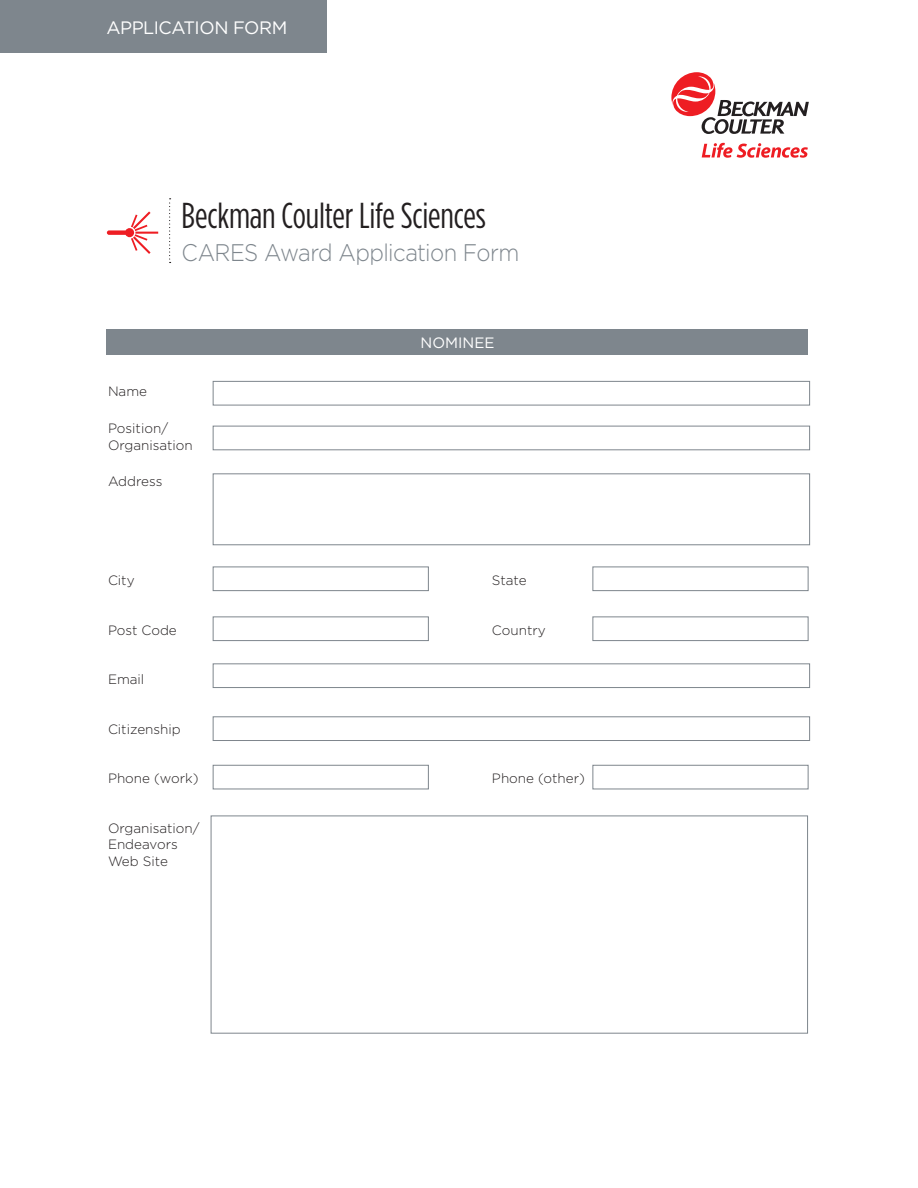
<style>
.page{position:relative;width:918px;height:1188px;background:#fff}
.page>*{position:absolute;margin:0;border:0;box-sizing:border-box;transform-origin:0 0}
.t1{font:36px "Gotham Condensed";letter-spacing:-.005em;color:#231f20}
.t2{font:300 24px "Gotham";letter-spacing:-.025em;color:#7e868d;scale:.92 1}
.t3{font:18px "Gotham";letter-spacing:-.025em;color:#fff}
.t4{font:15px "Gotham";color:#fff}
.t5{font:300 13.5px/16.5px "Gotham";color:#231f20}
</style>
<div class="page">
<svg style="left:671px;top:72px;width:138px;height:62px"></svg>
<svg style="left:702px;top:143px;width:106px;height:15px"></svg>
<svg style="left:169px;top:198px;width:2px;height:65px"></svg>
<svg style="left:107px;top:211px;width:51px;height:43px"></svg>
<div style="left:106px;top:330px;width:702px;height:25px;background:#7e868d"></div>
<div style="left:0;top:0;width:326px;height:52px;background:#7e868d"></div>
<div style="left:213px;top:381px;width:597px;height:24px;border:1px solid #7e868d"></div>
<div style="left:213px;top:426px;width:597px;height:24px;border:1px solid #7e868d"></div>
<div style="left:213px;top:473px;width:597px;height:72px;border:1px solid #7e868d"></div>
<div style="left:213px;top:567px;width:216px;height:24px;border:1px solid #7e868d"></div>
<div style="left:592px;top:567px;width:216px;height:24px;border:1px solid #7e868d"></div>
<div style="left:213px;top:616px;width:216px;height:25px;border:1px solid #7e868d"></div>
<div style="left:592px;top:616px;width:216px;height:25px;border:1px solid #7e868d"></div>
<div style="left:213px;top:663px;width:597px;height:25px;border:1px solid #7e868d"></div>
<div style="left:213px;top:716px;width:597px;height:25px;border:1px solid #7e868d"></div>
<div style="left:213px;top:765px;width:216px;height:24px;border:1px solid #7e868d"></div>
<div style="left:592px;top:765px;width:216px;height:24px;border:1px solid #7e868d"></div>
<div style="left:211px;top:816px;width:597px;height:218px;border:1px solid #7e868d"></div>
<h3 class="t3" style="left:106px;top:16px;width:182px">APPLICATION FORM</h3>
<h1 class="t1" style="left:182px;top:195px;width:306px">Beckman Coulter Life Sciences</h1>
<h2 class="t2" style="left:182px;top:238px;width:369px">CARES Award Application Form</h2>
<p class="t5" style="left:108px;top:383px;width:41px">Name</p>
<p class="t5" style="left:108px;top:420px;width:86px">Position/<br>Organisation</p>
<p class="t5" style="left:108px;top:473px;width:56px">Address</p>
<p class="t4" style="left:421px;top:333px;width:75px">NOMINEE</p>
<p class="t5" style="left:108px;top:572px;width:28px">City</p>
<p class="t5" style="left:492px;top:572px;width:36px">State</p>
<p class="t5" style="left:108px;top:621px;width:70px">Post Code</p>
<p class="t5" style="left:492px;top:621px;width:55px">Country</p>
<p class="t5" style="left:108px;top:671px;width:38px">Email</p>
<p class="t5" style="left:108px;top:720px;width:74px">Citizenship</p>
<p class="t5" style="left:108px;top:770px;width:92px">Phone (work)</p>
<p class="t5" style="left:492px;top:770px;width:94px">Phone (other)</p>
<p class="t5" style="left:108px;top:819px;width:93px">Organisation/<br>Endeavors<br>Web Site</p>
</div>
